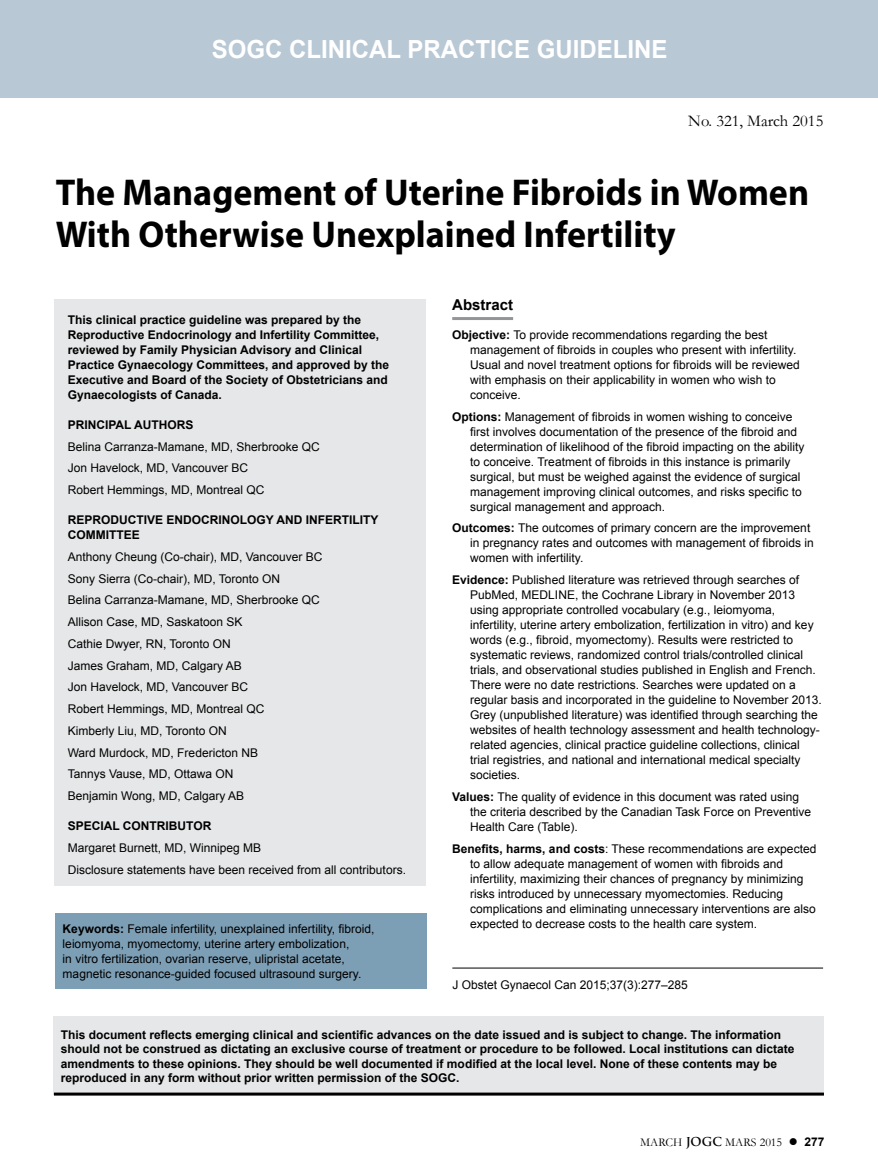
<style>
.page{position:relative;width:878px;height:1175px;background:#fff}
.page>*{position:absolute;margin:0;border:0;box-sizing:border-box;transform-origin:0 0}
.t1{font:700 37.5px/42px "Myriad Pro";color:#000;scale:.96 1}
.t2{font:700 24.9px "Arial";color:#fff;scale:.96 1}
.t3{font:16.5px "Garamond";color:#000}
.t4{font:700 15px "Arial";color:#000}
.t5{font:12px/15px "Arial";color:#000}
.t6{font:700 12px/15px "Arial";color:#000}
.t7{font:12px "Garamond";color:#000}
.s1{font-weight:700}
.s2{font-family:"Trajan Pro";font-weight:700}
.s3{font-family:"Arial";font-weight:700}
</style>
<div class="page">
<div style="left:0;top:0;width:878px;height:97px;background:#b9c8d5"></div>
<div style="left:54px;top:1015px;width:770px;height:79px;background:#e6e7e8"></div>
<hr style="left:54px;top:1092px;width:770px;height:3px;background:#000">
<div style="left:54px;top:299px;width:371px;height:587px;background:#e6e7e8"></div>
<div style="left:56px;top:913px;width:371px;height:75px;background:#7d9fb6"></div>
<hr style="left:452px;top:967px;width:371px;height:1px;background:#000">
<hr style="left:452px;top:317px;width:61px;height:3px;background:#939598">
<h2 class="t2" style="left:212px;top:32px;width:476px">SOGC CLINICAL PRACTICE GUIDELINE</h2>
<h3 class="t3" style="left:688px;top:109px;width:137px">No. 321, March 2015</h3>
<h1 class="t1" style="left:56px;top:170px;width:786px">The Management of Uterine Fibroids in Women<br>With Otherwise Unexplained Infertility</h1>
<p class="t6" style="left:68px;top:312px;width:323px">This clinical practice guideline was prepared by the Reproductive Endocrinology and Infertility Committee, reviewed by Family Physician Advisory and Clinical Practice Gynaecology Committees, and approved by the Executive and Board of the Society of Obstetricians and Gynaecologists of Canada.</p>
<p class="t6" style="left:68px;top:417px;width:127px">PRINCIPAL AUTHORS</p>
<p class="t5" style="left:68px;top:435px;width:254px;line-height:21.8px">Belina Carranza-Mamane, MD, Sherbrooke QC<br>Jon Havelock, MD, Vancouver BC<br>Robert Hemmings, MD, Montreal QC</p>
<p class="t6" style="left:68px;top:513px;width:312px">REPRODUCTIVE ENDOCRINOLOGY AND INFERTILITY<br>COMMITTEE</p>
<p class="t5" style="left:68px;top:546px;width:256px;line-height:21.8px">Anthony Cheung (Co-chair), MD, Vancouver BC Sony Sierra (Co-chair), MD, Toronto ON<br>Belina Carranza-Mamane, MD, Sherbrooke QC Allison Case, MD, Saskatoon SK<br>Cathie Dwyer, RN, Toronto ON<br>James Graham, MD, Calgary AB<br>Jon Havelock, MD, Vancouver BC<br>Robert Hemmings, MD, Montreal QC<br>Kimberly Liu, MD, Toronto ON<br>Ward Murdock, MD, Fredericton NB<br>Tannys Vause, MD, Ottawa ON<br>Benjamin Wong, MD, Calgary AB</p>
<p class="t6" style="left:68px;top:819px;width:145px">SPECIAL CONTRIBUTOR</p>
<p class="t5" style="left:68px;top:837px;width:337px;line-height:21.8px">Margaret Burnett, MD, Winnipeg MB<br>Disclosure statements have been received from all contributors.</p>
<p class="t5" style="left:63px;top:921px;width:313px"><span class="s1">Keywords:</span> Female infertility, unexplained infertility, fibroid, leiomyoma, myomectomy, uterine artery embolization,<br>in vitro fertilization, ovarian reserve, ulipristal acetate, magnetic resonance-guided focused ultrasound surgery.</p>
<p class="t4" style="left:452px;top:295px;width:62px">Abstract</p>
<p class="t5" style="left:470px;top:327px;width:331px;text-indent:-18px"><span class="s1">Objective:</span> To provide recommendations regarding the best management of fibroids in couples who present with infertility.<br>Usual and novel treatment options for fibroids will be reviewed with emphasis on their applicability in women who wish to conceive.</p>
<p class="t5" style="left:470px;top:409px;width:336px;text-indent:-18px"><span class="s1">Options:</span> Management of fibroids in women wishing to conceive first involves documentation of the presence of the fibroid and determination of likelihood of the fibroid impacting on the ability to conceive. Treatment of fibroids in this instance is primarily surgical, but must be weighed against the evidence of surgical management improving clinical outcomes, and risks specific to surgical management and approach.</p>
<p class="t5" style="left:470px;top:521px;width:345px;text-indent:-18px"><span class="s1">Outcomes:</span> The outcomes of primary concern are the improvement in pregnancy rates and outcomes with management of fibroids in women with infertility.</p>
<p class="t5" style="left:470px;top:572px;width:351px;text-indent:-18px"><span class="s1">Evidence:</span> Published literature was retrieved through searches of PubMed, MEDLINE, the Cochrane Library in November 2013 using appropriate controlled vocabulary (e.g. , leiomyoma, infertility, uterine artery embolization, fertilization in vitro) and key words (e.g., fibroid, myomectomy). Results were restricted to systematic reviews, randomized control trials/controlled clinical trials, and observational studies published in English and French.<br>There were no date restrictions. Searches were updated on a regular basis and incorporated in the guideline to November 2013.<br>Grey (unpublished literature) was identified through searching the websites of health technology assessment and health technology&shy;related agencies, clinical practice guideline collections, clinical trial registries, and national and international medical specialty societies.</p>
<p class="t5" style="left:470px;top:789px;width:342px;text-indent:-18px"><span class="s1">Values:</span> The quality of evidence in this document was rated using the criteria described by the Canadian Task Force on Preventive<br>Health Care (Table).</p>
<p class="t5" style="left:470px;top:841px;width:347px;text-indent:-18px"><span class="s1">Benefits, harms, and costs</span>: These recommendations are expected to allow adequate management of women with fibroids and infertility, maximizing their chances of pregnancy by minimizing risks introduced by unnecessary myomectomies. Reducing complications and eliminating unnecessary interventions are also expected to decrease costs to the health care system.</p>
<p class="t5" style="left:452px;top:977px;width:237px">J Obstet Gynaecol Can 2015;37(3):277–285</p>
<p class="t6" style="left:61px;top:1027px;width:735px;line-height:14.4px">This document reflects emerging clinical and scientific advances on the date issued and is subject to change. The information should not be construed as dictating an exclusive course of treatment or procedure to be followed. Local institutions can dictate amendments to these opinions. They should be well documented if modified at the local level. None of these contents may be reproduced in any form without prior written permission of the SOGC.</p>
<p class="t7" style="left:640px;top:1134px;width:186px">MARCH <span class="s2">JOGC</span> MARS 2015 ● <span class="s3">277</span></p>
</div>
